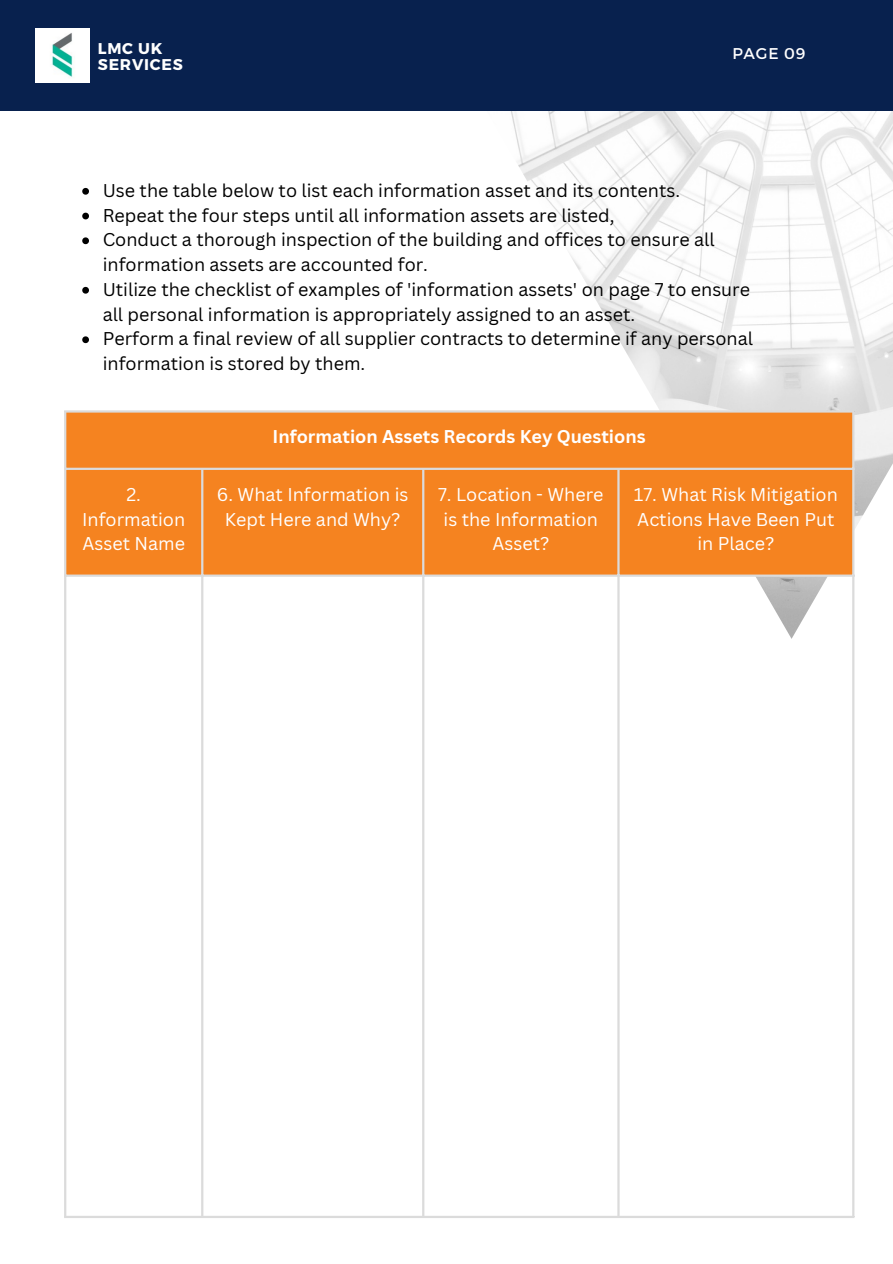
<style>
.page{position:relative;width:893px;height:1264px;background:#fff}
.page>*{position:absolute;margin:0;border:0;box-sizing:border-box;transform-origin:0 0}
.t1{font:18px/24.8px "Canva Sans";color:#000}
.t2{font:18px/24.8px "Canva Sans";color:#fff;text-align:center}
.t3{font:700 18px "Canva Sans";color:#fff}
.t4{font:700 15.6px/15.8px "Montserrat";letter-spacing:.05em;color:#fff}
.t5{font:15.6px "Montserrat";letter-spacing:.05em;color:#fff}
</style>
<div class="page">
<img style="left:423px;top:110px;width:469px;height:529px">
<div style="left:0;top:0;width:892px;height:110px;background:#08214e"></div>
<div style="left:66px;top:412px;width:786px;height:162px;background:#f58320"></div>
<hr style="left:64px;top:412px;width:2px;height:803px;background:#dbdbdb">
<hr style="left:201px;top:470px;width:2px;height:745px;background:#dbdbdb">
<hr style="left:422px;top:470px;width:2px;height:745px;background:#dbdbdb">
<hr style="left:617px;top:470px;width:2px;height:745px;background:#dbdbdb">
<hr style="left:852px;top:412px;width:2px;height:803px;background:#dbdbdb">
<hr style="left:64px;top:410px;width:790px;height:2px;background:#dbdbdb">
<hr style="left:64px;top:467px;width:790px;height:3px;background:#dbdbdb">
<hr style="left:64px;top:574px;width:790px;height:3px;background:#dbdbdb">
<hr style="left:64px;top:1215px;width:790px;height:2px;background:#dbdbdb">
<svg style="left:82px;top:188px;width:7px;height:7px"></svg>
<svg style="left:82px;top:213px;width:7px;height:6px"></svg>
<svg style="left:82px;top:237px;width:7px;height:7px"></svg>
<svg style="left:82px;top:287px;width:7px;height:6px"></svg>
<svg style="left:82px;top:336px;width:7px;height:7px"></svg>
<img style="left:35px;top:28px;width:54px;height:54px">
<p class="t4" style="left:98px;top:40px;width:86px">LMC UK<br>SERVICES</p>
<p class="t5" style="left:749px;top:41px;width:71px">PAGE 01</p>
<p class="t5" style="left:732px;top:43px;width:74px">PAGE 09</p>
<p class="t1" style="left:103px;top:177px;width:579px">Use the table below to list each information asset and its contents.</p>
<p class="t1" style="left:103px;top:202px;width:513px">Repeat the four steps until all information assets are listed,</p>
<p class="t1" style="left:103px;top:227px;width:613px">Conduct a thorough inspection of the building and offices to ensure all information assets are accounted for.</p>
<p class="t1" style="left:103px;top:276px;width:649px">Utilize the checklist of examples of 'information assets' on page 7 to ensure all personal information is appropriately assigned to an asset.</p>
<p class="t1" style="left:103px;top:326px;width:651px">Perform a final review of all supplier contracts to determine if any personal information is stored by them.</p>
<p class="t3" style="left:272px;top:424px;width:374px">Information Assets Records Key Questions</p>
<p class="t2" style="left:82px;top:481px;width:104px">2.<br>Information<br>Asset Name</p>
<p class="t2" style="left:217px;top:481px;width:193px">6. What Information is<br>Kept Here and Why?</p>
<p class="t2" style="left:438px;top:481px;width:167px">7. Location - Where is the Information<br>Asset?</p>
<p class="t2" style="left:633px;top:481px;width:205px">17. What Risk Mitigation<br>Actions Have Been Put in Place?</p>
</div>
